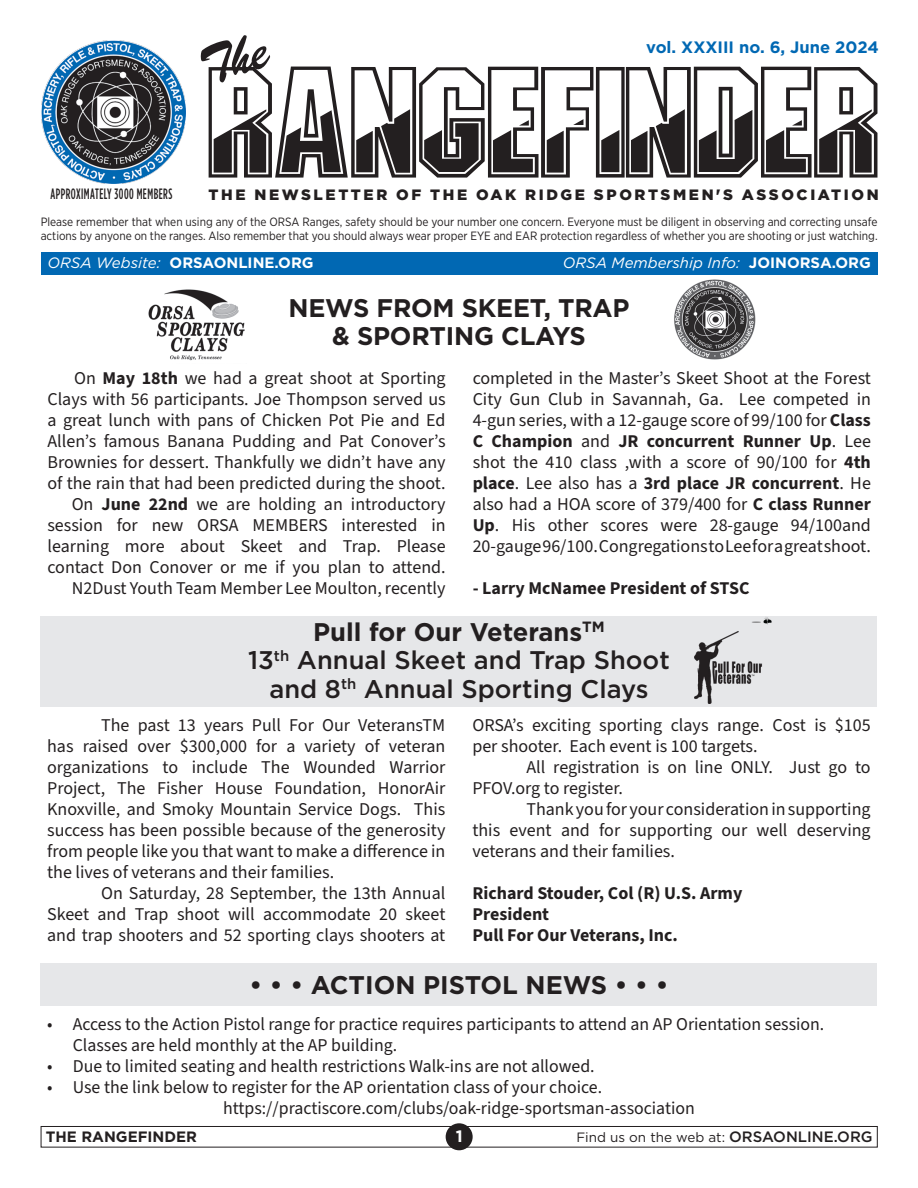
<style>
.page{position:relative;width:918px;height:1188px;background:#fff}
.page>*{position:absolute;margin:0;border:0;box-sizing:border-box;transform-origin:0 0}
.t1{font:149.55px "Gunmetal";color:#231f20}
.t2{font:500 25.5px/28.5px "Gotham";color:#231f20;text-align:center}
.t3{font:700 25.5px "Gotham";letter-spacing:-.01em;color:#231f20}
.Paragraph{font:18px/21px "Source Sans 3";color:#231f20;text-align:justify}
.Paragraph-2{font:700 18px "Source Sans 3";color:#231f20}
.t4{font:700 16.5px "Gotham";color:#0168b3}
.t5{font:700 16.5px "Gotham";color:#fff}
.t6{font:900 15px "Gotham";letter-spacing:.17em;color:#231f20}
.t7{font:italic 15px "Gotham";color:#fff}
.t8{font:700 15px "Gotham";color:#fff}
.t9{font:500 15px "Gotham Cond";letter-spacing:.04em;color:#231f20;scale:.8 1}
.t10{font:700 15px "Gotham";color:#231f20}
.t11{font:13.5px "Gotham";color:#231f20}
.t12{font:12px/14.4px "Gotham Narrow";color:#231f20}
.s1{font-weight:400;font-style:italic}
.s2{font-weight:700;font-style:normal}
.s3{font-weight:700}
.s4{font-weight:500;font-size:15px}
</style>
<div class="page">
<div style="left:41px;top:1126px;width:837px;height:22px;border:1px solid #231f20"></div>
<div style="left:446px;top:1123px;width:27px;height:27px;background:#231f20;border-radius:50%"></div>
<div style="left:41px;top:252px;width:837px;height:23px;background:#0168b3"></div>
<img style="left:41px;top:40px;width:144px;height:144px">
<img style="left:148px;top:289px;width:97px;height:72px">
<img style="left:674px;top:279px;width:82px;height:81px">
<div style="left:40px;top:616px;width:838px;height:90px;background:#e6e7e9"></div>
<img style="left:695px;top:617px;width:77px;height:86px">
<div style="left:40px;top:964px;width:838px;height:42px;background:#e6e7e9"></div>
<p class="t9" style="left:50px;top:185px;width:154px">APPROXIMATELY 3000 MEMBERS</p>
<p class="t4" style="left:646px;top:36px;width:234px">vol. XXXIII no. 6, June 2024</p>
<p class="t1" style="left:209px;top:55px;width:674px">RANGEFINDER</p>
<p class="t6" style="left:209px;top:186px;width:672px">THE NEWSLETTER OF THE OAK RIDGE SPORTSMEN'S ASSOCIATION</p>
<p class="t12" style="left:41px;top:214px;width:839px">Please remember that when using any of the ORSA Ranges, safety should be your number one concern. Everyone must be diligent in observing and correcting unsafe actions by anyone on the ranges. Also remember that you should always wear proper EYE and EAR protection regardless of whether you are shooting or just watching.</p>
<p class="t8" style="left:47px;top:253px;width:268px"><span class="s1">ORSA Website:</span> ORSAONLINE.ORG</p>
<p class="t7" style="left:563px;top:253px;width:310px">ORSA Membership Info: <span class="s2">JOINORSA.ORG</span></p>
<p class="t3" style="left:289px;top:291px;width:342px">NEWS FROM SKEET, TRAP</p>
<p class="t3" style="left:332px;top:319px;width:255px">&amp; SPORTING CLAYS</p>
<p class="Paragraph" style="left:47px;top:368px;width:400px;text-align:right">On <span class="s3">May 18th</span> we had a great shoot at Sporting Clays with 56 participants. Joe Thompson served us a great lunch with pans of Chicken Pot Pie and Ed Allen’s famous Banana Pudding and Pat Conover’s Brownies for dessert. Thankfully we didn’t have any of the rain that had been predicted during the shoot.<br>On <span class="s3">June 22nd</span> we are holding an introductory session for new ORSA MEMBERS interested in learning more about Skeet and Trap. Please contact Don Conover or me if you plan to attend.<br>N2Dust Youth Team Member Lee Moulton, recently</p>
<p class="Paragraph" style="left:473px;top:368px;width:400px">completed in the Master’s Skeet Shoot at the Forest City Gun Club in Savannah, Ga. Lee competed in 4-gun series, with a 12-gauge score of 99/100 for <span class="s3">Class C Champion</span> and <span class="s3">JR concurrent Runner Up</span>. Lee shot the 410 class ,with a score of 90/100 for <span class="s3">4th place</span>. Lee also has a <span class="s3">3rd place JR concurrent</span>. He also had a HOA score of 379/400 for <span class="s3">C class Runner Up</span>. His other scores were 28-gauge 94/100and 20-gauge96/100.Congregations to Lee for a great shoot.</p>
<p class="Paragraph-2" style="left:473px;top:577px;width:278px">- Larry McNamee President of STSC</p>
<p class="t2" style="left:248px;top:617px;width:423px"><span class="s3">Pull for Our Veterans</span><sup>TM<br></sup>13<sup>th</sup> Annual Skeet and Trap Shoot</p>
<p class="t2" style="left:269px;top:674px;width:381px">and 8<sup>th</sup> Annual Sporting Clays</p>
<p class="Paragraph" style="left:47px;top:715px;width:400px;text-indent:54px">The past 13 years Pull For Our VeteransTM has raised over $300,000 for a variety of veteran organizations to include The Wounded Warrior Project, The Fisher House Foundation, HonorAir Knoxville, and Smoky Mountain Service Dogs. This success has been possible because of the generosity from people like you that want to make a difference in the lives of veterans and their families.</p>
<p class="Paragraph" style="left:47px;top:883px;width:400px;text-indent:54px">On Saturday, 28 September, the 13th Annual Skeet and Trap shoot will accommodate 20 skeet and trap shooters and 52 sporting clays shooters at</p>
<p class="Paragraph" style="left:472px;top:715px;width:400px">ORSA’s exciting sporting clays range. Cost is $105 per shooter. Each event is 100 targets.</p>
<p class="Paragraph" style="left:472px;top:757px;width:400px;text-indent:54px">All registration is on line ONLY. Just go to<br>PFOV.org to register.</p>
<p class="Paragraph" style="left:472px;top:799px;width:400px;text-indent:54px">Thank you for your consideration in supporting this event and for supporting our well deserving veterans and their families.</p>
<p class="Paragraph-2" style="left:472px;top:881px;width:271px">Richard Stouder, Col (R) U.S. Army</p>
<p class="Paragraph-2" style="left:472px;top:902px;width:78px">President</p>
<p class="Paragraph-2" style="left:472px;top:923px;width:207px">Pull For Our Veterans, Inc.</p>
<p class="t3" style="left:250px;top:968px;width:420px">• • • ACTION PISTOL NEWS • • •</p>
<p class="Paragraph" style="left:73px;top:1014px;width:753px;text-indent:-26px">• Access to the Action Pistol range for practice requires participants to attend an AP Orientation session.<br>Classes are held monthly at the AP building.</p>
<p class="Paragraph" style="left:47px;top:1056px;width:549px">• Due to limited seating and health restrictions Walk-ins are not allowed.</p>
<p class="Paragraph" style="left:47px;top:1077px;width:556px">• Use the link below to register for the AP orientation class of your choice.</p>
<p class="Paragraph" style="left:223px;top:1098px;width:473px">https://practiscore.com/clubs/oak-ridge-sportsman-association</p>
<p class="t10" style="left:46px;top:1127px;width:153px">THE RANGEFINDER</p>
<p class="t5" style="left:456px;top:1125px;width:8px">1</p>
<p class="t11" style="left:576px;top:1128px;width:298px">Find us on the web at: <span class="s4">ORSAONLINE.ORG</span></p>
</div>
